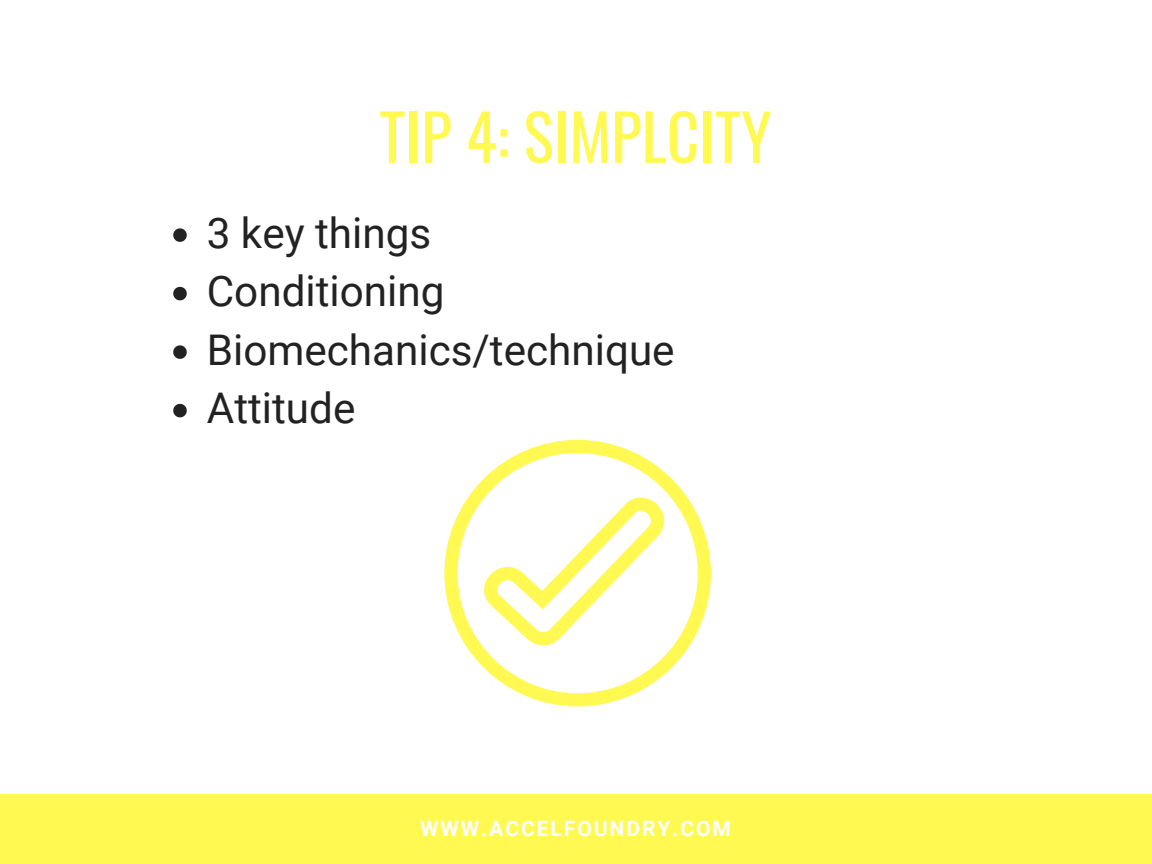
<style>
.page{position:relative;width:1152px;height:864px;background:#fff}
.page>*{position:absolute;margin:0;border:0;box-sizing:border-box;transform-origin:0 0}
.t1{font:63.45px "Oswald";color:#fff952}
.t2{font:42.3px/58.5px "Roboto";color:#222}
.t3{font:700 21.15px "Roboto";letter-spacing:.09em;color:#fff}
</style>
<div class="page">
<svg style="left:173px;top:228px;width:14px;height:14px"></svg>
<svg style="left:173px;top:287px;width:14px;height:13px"></svg>
<svg style="left:173px;top:345px;width:14px;height:14px"></svg>
<svg style="left:173px;top:404px;width:14px;height:13px"></svg>
<svg style="left:444px;top:440px;width:267px;height:266px"></svg>
<svg style="left:482px;top:497px;width:184px;height:148px"></svg>
<div style="left:0;top:794px;width:1152px;height:70px;background:#fff952"></div>
<h1 class="t1" style="left:379px;top:87px;width:394px">TIP 4: SIMPLCITY</h1>
<p class="t2" style="left:207px;top:204px;width:469px">3 key things<br>Conditioning<br>Biomechanics/technique<br>Attitude</p>
<p class="t3" style="left:420px;top:816px;width:312px">WWW.ACCELFOUNDRY.COM</p>
</div>
